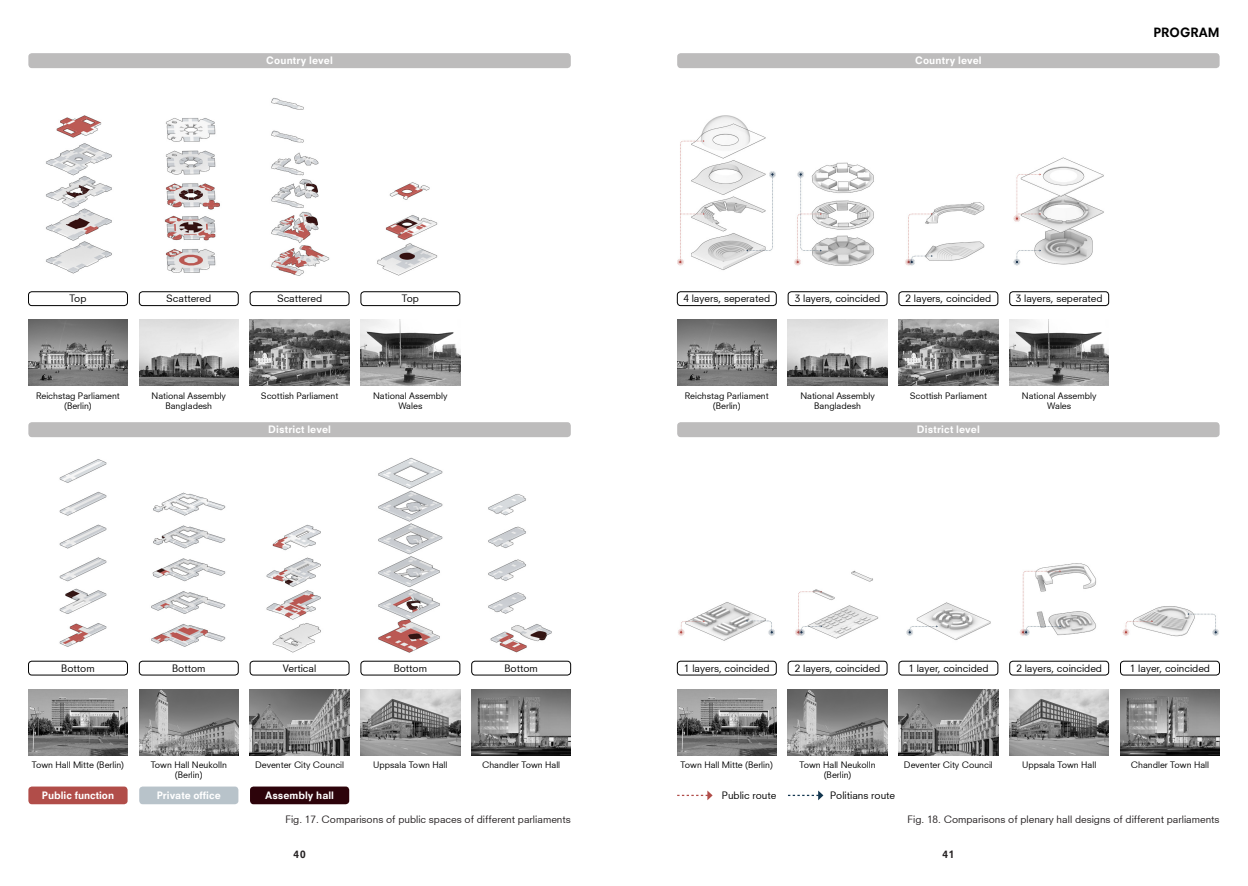
<style>
.page{position:relative;width:1248px;height:886px;background:#fff}
.page>*{position:absolute;margin:0;border:0;box-sizing:border-box;transform-origin:0 0}
.text__NeuzeitsHeavy{font:12.5px "Neuzeit S Heavy";color:#000}
.t1{font:10px "Neuzeit S";color:#000001}
.t2{font:10px "Neuzeit S";color:#231f20}
.t3{font:10px "Neuzeit S Heavy";color:#fff}
.t4{font:10px "Neuzeit S Heavy";letter-spacing:.02em;color:#fff}
.t5{font:10px "Neuzeit S Heavy";color:#231f20}
.t6{font:8.75px/10.5px "Neuzeit S";color:#000;text-align:center}
</style>
<div class="page">
<img style="left:677px;top:320px;width:99px;height:66px">
<img style="left:898px;top:320px;width:99px;height:66px">
<img style="left:788px;top:320px;width:99px;height:66px">
<img style="left:677px;top:689px;width:99px;height:66px">
<img style="left:1120px;top:689px;width:99px;height:66px">
<img style="left:788px;top:689px;width:99px;height:66px">
<img style="left:1009px;top:320px;width:99px;height:66px">
<img style="left:1009px;top:689px;width:99px;height:66px">
<img style="left:898px;top:689px;width:99px;height:66px">
<img style="left:678px;top:602px;width:97px;height:59px">
<img style="left:790px;top:570px;width:95px;height:91px">
<img style="left:901px;top:602px;width:95px;height:59px">
<img style="left:1122px;top:606px;width:97px;height:55px">
<img style="left:1012px;top:563px;width:95px;height:98px">
<img style="left:677px;top:115px;width:99px;height:177px">
<img style="left:789px;top:162px;width:97px;height:130px">
<img style="left:900px;top:202px;width:97px;height:90px">
<img style="left:1011px;top:157px;width:97px;height:135px">
<img style="left:28px;top:320px;width:100px;height:66px">
<img style="left:250px;top:320px;width:99px;height:66px">
<img style="left:139px;top:320px;width:99px;height:66px">
<img style="left:29px;top:689px;width:98px;height:66px">
<img style="left:471px;top:689px;width:99px;height:66px">
<img style="left:139px;top:689px;width:99px;height:66px">
<img style="left:361px;top:320px;width:99px;height:66px">
<img style="left:361px;top:689px;width:99px;height:66px">
<img style="left:250px;top:689px;width:99px;height:66px">
<img style="left:46px;top:115px;width:66px;height:159px">
<img style="left:164px;top:118px;width:56px;height:155px">
<img style="left:271px;top:98px;width:59px;height:178px">
<img style="left:377px;top:182px;width:61px;height:94px">
<img style="left:31px;top:459px;width:95px;height:202px">
<img style="left:141px;top:492px;width:96px;height:169px">
<img style="left:252px;top:524px;width:95px;height:137px">
<img style="left:474px;top:494px;width:95px;height:167px">
<img style="left:363px;top:457px;width:95px;height:204px">
<div style="left:28px;top:292px;width:100px;height:14px;border:1px solid #000001;border-radius:3px"></div>
<div style="left:28px;top:661px;width:100px;height:14px;border:1px solid #000001;border-radius:3px"></div>
<div style="left:361px;top:292px;width:99px;height:14px;border:1px solid #000001;border-radius:3px"></div>
<div style="left:361px;top:661px;width:99px;height:14px;border:1px solid #000001;border-radius:3px"></div>
<div style="left:471px;top:661px;width:99px;height:14px;border:1px solid #000001;border-radius:3px"></div>
<div style="left:139px;top:292px;width:99px;height:14px;border:1px solid #000001;border-radius:3px"></div>
<div style="left:139px;top:661px;width:99px;height:14px;border:1px solid #000001;border-radius:3px"></div>
<div style="left:250px;top:292px;width:99px;height:14px;border:1px solid #000001;border-radius:3px"></div>
<div style="left:250px;top:661px;width:99px;height:14px;border:1px solid #000001;border-radius:3px"></div>
<div style="left:28px;top:53px;width:542px;height:15px;background:#bdbcbc;border-radius:4px"></div>
<div style="left:28px;top:422px;width:542px;height:15px;background:#bdbcbc;border-radius:4px"></div>
<div style="left:139px;top:786px;width:99px;height:18px;background:#b8c3ca;border-radius:4px"></div>
<div style="left:250px;top:786px;width:99px;height:18px;background:#2d030a;border-radius:4px"></div>
<div style="left:28px;top:786px;width:100px;height:18px;background:#b14d49;border-radius:4px"></div>
<svg style="left:788px;top:790px;width:35px;height:10px"></svg>
<svg style="left:677px;top:790px;width:35px;height:10px"></svg>
<div style="left:677px;top:53px;width:542px;height:15px;background:#bdbcbc;border-radius:4px"></div>
<div style="left:677px;top:422px;width:542px;height:15px;background:#bdbcbc;border-radius:4px"></div>
<div style="left:677px;top:661px;width:99px;height:14px;border:1px solid #000001;border-radius:3px"></div>
<div style="left:1009px;top:661px;width:99px;height:14px;border:1px solid #000001;border-radius:3px"></div>
<div style="left:1120px;top:661px;width:99px;height:14px;border:1px solid #000001;border-radius:3px"></div>
<div style="left:787px;top:661px;width:100px;height:14px;border:1px solid #000001;border-radius:3px"></div>
<div style="left:898px;top:661px;width:99px;height:14px;border:1px solid #000001;border-radius:3px"></div>
<div style="left:677px;top:292px;width:99px;height:14px;border:1px solid #000001;border-radius:3px"></div>
<div style="left:1009px;top:292px;width:99px;height:14px;border:1px solid #000001;border-radius:3px"></div>
<div style="left:787px;top:292px;width:100px;height:14px;border:1px solid #000001;border-radius:3px"></div>
<div style="left:898px;top:292px;width:99px;height:14px;border:1px solid #000001;border-radius:3px"></div>
<p class="text__NeuzeitsHeavy" style="left:1153px;top:24px;width:67px">PROGRAM</p>
<p class="t3" style="left:266px;top:55px;width:68px">Country level</p>
<p class="t3" style="left:914px;top:55px;width:68px">Country level</p>
<p class="t1" style="left:69px;top:293px;width:19px">Top</p>
<p class="t1" style="left:166px;top:293px;width:47px">Scattered</p>
<p class="t1" style="left:277px;top:293px;width:47px">Scattered</p>
<p class="t1" style="left:402px;top:293px;width:19px">Top</p>
<p class="t1" style="left:683px;top:293px;width:88px">4 layers, seperated</p>
<p class="t1" style="left:794px;top:293px;width:87px">3 layers, coincided</p>
<p class="t1" style="left:905px;top:293px;width:87px">2 layers, coincided</p>
<p class="t1" style="left:1015px;top:293px;width:88px">3 layers, seperated</p>
<p class="t6" style="left:36px;top:390px;width:85px">Reichstag Parliament (Berlin)</p>
<p class="t6" style="left:151px;top:390px;width:76px">National Assembly</p>
<p class="t6" style="left:261px;top:390px;width:79px">Scottish Parliament</p>
<p class="t6" style="left:165px;top:400px;width:48px">Bangladesh</p>
<p class="t6" style="left:373px;top:390px;width:76px">National Assembly<br>Wales</p>
<p class="t6" style="left:685px;top:390px;width:85px">Reichstag Parliament (Berlin)</p>
<p class="t6" style="left:800px;top:390px;width:76px">National Assembly</p>
<p class="t6" style="left:909px;top:390px;width:79px">Scottish Parliament</p>
<p class="t6" style="left:814px;top:400px;width:48px">Bangladesh</p>
<p class="t6" style="left:1021px;top:390px;width:76px">National Assembly<br>Wales</p>
<p class="t4" style="left:268px;top:424px;width:64px">District level</p>
<p class="t4" style="left:916px;top:424px;width:64px">District level</p>
<p class="t1" style="left:61px;top:662px;width:35px">Bottom</p>
<p class="t1" style="left:172px;top:662px;width:35px">Bottom</p>
<p class="t1" style="left:283px;top:662px;width:35px">Vertical</p>
<p class="t1" style="left:393px;top:662px;width:35px">Bottom</p>
<p class="t1" style="left:504px;top:662px;width:35px">Bottom</p>
<p class="t1" style="left:684px;top:662px;width:87px">1 layers, coincided</p>
<p class="t1" style="left:794px;top:662px;width:87px">2 layers, coincided</p>
<p class="t1" style="left:908px;top:662px;width:82px">1 layer, coincided</p>
<p class="t1" style="left:1016px;top:662px;width:87px">2 layers, coincided</p>
<p class="t1" style="left:1129px;top:662px;width:82px">1 layer, coincided</p>
<p class="t6" style="left:32px;top:759px;width:94px">Town Hall Mitte (Berlin)</p>
<p class="t6" style="left:151px;top:759px;width:78px">Town Hall Neukolln (Berlin)</p>
<p class="t6" style="left:373px;top:759px;width:76px">Uppsala Town Hall</p>
<p class="t6" style="left:482px;top:759px;width:80px">Chandler Town Hall</p>
<p class="t6" style="left:255px;top:759px;width:91px">Deventer City Council</p>
<p class="t6" style="left:680px;top:759px;width:94px">Town Hall Mitte (Berlin)</p>
<p class="t6" style="left:799px;top:759px;width:78px">Town Hall Neukolln (Berlin)</p>
<p class="t6" style="left:1021px;top:759px;width:76px">Uppsala Town Hall</p>
<p class="t6" style="left:1130px;top:759px;width:80px">Chandler Town Hall</p>
<p class="t6" style="left:903px;top:759px;width:91px">Deventer City Council</p>
<p class="t3" style="left:42px;top:789px;width:74px">Public function</p>
<p class="t3" style="left:157px;top:789px;width:65px">Private office</p>
<p class="t3" style="left:265px;top:789px;width:70px">Assembly hall</p>
<p class="t1" style="left:722px;top:789px;width:56px">Public route</p>
<p class="t1" style="left:830px;top:789px;width:67px">Politians route</p>
<p class="t2" style="left:285px;top:813px;width:287px">Fig. 17. Comparisons of public spaces of different parliaments</p>
<p class="t2" style="left:907px;top:813px;width:313px">Fig. 18. Comparisons of plenary hall designs of different parliaments</p>
<p class="t5" style="left:293px;top:848px;width:14px">40</p>
<p class="t5" style="left:942px;top:848px;width:14px">41</p>
</div>
